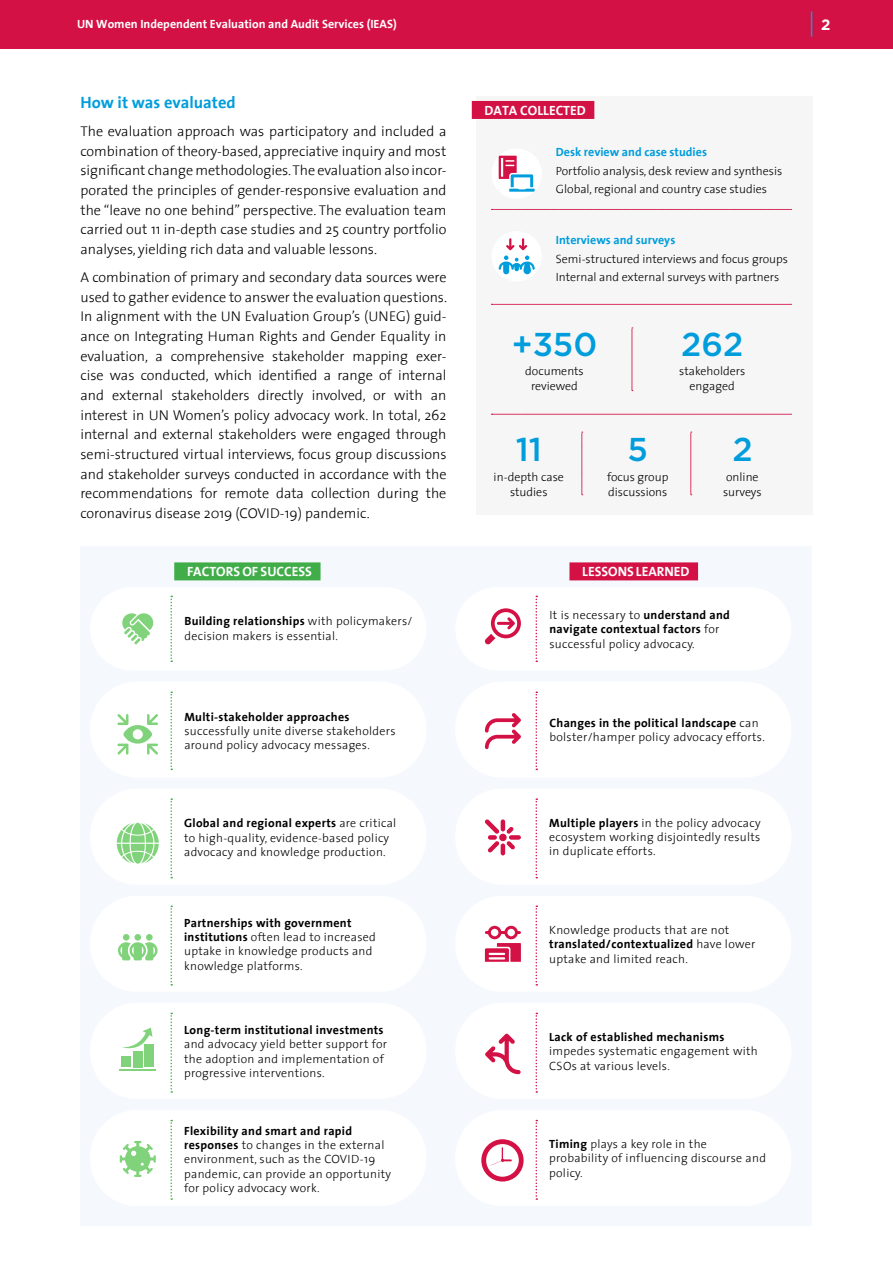
<style>
.page{position:relative;width:893px;height:1263px;background:#fff}
.page>*{position:absolute;margin:0;border:0;box-sizing:border-box;transform-origin:0 0}
.t1{font:500 33px "Gotham";color:#009ddc}
.t2{font:700 16.5px "The Sans";color:#009ddc}
.t3{font:700 15px "Gotham";color:#fff}
.t4{font:300 14.25px/19.6px "The Sans";color:#000;text-align:justify}
.t5{font:700 13.5px "The Sans";color:#fff}
.t6{font:300 12px/14.4px "The Sans";letter-spacing:.025em;color:#000}
.t7{font:300 12px/15px "The Sans";color:#000}
.t8{font:700 12px "The Sans";letter-spacing:.025em;color:#000}
.t9{font:700 12px "The Sans";color:#fff}
.t10{font:700 12px "The Sans";color:#009ddc}
.s1{font-weight:700}
</style>
<div class="page">
<div style="left:476px;top:96px;width:336px;height:418px;background:#f6f6f6"></div>
<div style="left:0;top:0;width:893px;height:48px;background:#d31145"></div>
<svg style="left:811px;top:11px;width:1px;height:26px"></svg>
<svg style="left:632px;top:328px;width:1px;height:63px"></svg>
<svg style="left:691px;top:432px;width:1px;height:63px"></svg>
<svg style="left:582px;top:432px;width:1px;height:63px"></svg>
<div style="left:472px;top:101px;width:122px;height:18px;background:#d31145"></div>
<svg style="left:491px;top:414px;width:301px;height:1px"></svg>
<svg style="left:491px;top:304px;width:301px;height:1px"></svg>
<svg style="left:491px;top:209px;width:301px;height:1px"></svg>
<div style="left:491px;top:148px;width:51px;height:51px;background:#fff;border-radius:50%"></div>
<svg style="left:499px;top:156px;width:36px;height:36px"></svg>
<div style="left:491px;top:231px;width:51px;height:50px;background:#fff;border-radius:50%"></div>
<svg style="left:499px;top:238px;width:36px;height:36px"></svg>
<div style="left:80px;top:547px;width:732px;height:679px;background:#f5f9fd"></div>
<div style="left:90px;top:681px;width:336px;height:96px;background:#fff;border-radius:47px"></div>
<svg style="left:170px;top:691px;width:2px;height:79px"></svg>
<div style="left:90px;top:587px;width:336px;height:83px;background:#fff;border-radius:42px"></div>
<svg style="left:170px;top:596px;width:2px;height:66px"></svg>
<div style="left:90px;top:896px;width:336px;height:96px;background:#fff;border-radius:47px"></div>
<svg style="left:170px;top:905px;width:2px;height:80px"></svg>
<div style="left:90px;top:789px;width:336px;height:96px;background:#fff;border-radius:47px"></div>
<svg style="left:170px;top:798px;width:2px;height:80px"></svg>
<div style="left:90px;top:1003px;width:336px;height:96px;background:#fff;border-radius:47px"></div>
<svg style="left:170px;top:1013px;width:2px;height:80px"></svg>
<div style="left:90px;top:1110px;width:336px;height:96px;background:#fff;border-radius:47px"></div>
<svg style="left:170px;top:1120px;width:2px;height:80px"></svg>
<svg style="left:120px;top:1141px;width:36px;height:36px"></svg>
<div style="left:174px;top:562px;width:147px;height:18px;background:#41ad49"></div>
<div style="left:455px;top:681px;width:336px;height:96px;background:#fff;border-radius:47px"></div>
<svg style="left:535px;top:691px;width:2px;height:79px"></svg>
<div style="left:455px;top:587px;width:336px;height:83px;background:#fff;border-radius:42px"></div>
<svg style="left:535px;top:596px;width:2px;height:66px"></svg>
<div style="left:455px;top:896px;width:336px;height:96px;background:#fff;border-radius:47px"></div>
<svg style="left:535px;top:905px;width:2px;height:80px"></svg>
<div style="left:455px;top:789px;width:336px;height:96px;background:#fff;border-radius:47px"></div>
<svg style="left:535px;top:798px;width:2px;height:80px"></svg>
<div style="left:455px;top:1003px;width:336px;height:96px;background:#fff;border-radius:47px"></div>
<svg style="left:535px;top:1013px;width:2px;height:80px"></svg>
<div style="left:455px;top:1110px;width:336px;height:96px;background:#fff;border-radius:47px"></div>
<svg style="left:535px;top:1120px;width:2px;height:80px"></svg>
<div style="left:569px;top:562px;width:129px;height:18px;background:#d31145"></div>
<svg style="left:122px;top:613px;width:32px;height:31px"></svg>
<div style="left:499px;top:834px;width:8px;height:7px;background:#d31145;border-radius:50%"></div>
<hr style="left:501px;top:819px;width:4px;height:12px;background:#d31145;border-radius:2px">
<svg style="left:485px;top:819px;width:14px;height:15px"></svg>
<div style="left:488px;top:835px;width:9px;height:5px;background:#d31145;border-radius:2px"></div>
<svg style="left:488px;top:841px;width:11px;height:12px"></svg>
<hr style="left:501px;top:843px;width:4px;height:12px;background:#d31145;border-radius:2px">
<svg style="left:506px;top:841px;width:9px;height:9px"></svg>
<div style="left:509px;top:835px;width:12px;height:5px;background:#d31145;border-radius:2px"></div>
<svg style="left:506px;top:827px;width:8px;height:7px"></svg>
<svg style="left:117px;top:823px;width:42px;height:41px"></svg>
<svg style="left:117px;top:714px;width:41px;height:40px"></svg>
<div style="left:144px;top:1045px;width:10px;height:22px;background:#81d37b"></div>
<div style="left:133px;top:1051px;width:10px;height:16px;background:#81d37b"></div>
<div style="left:121px;top:1056px;width:10px;height:11px;background:#81d37b"></div>
<svg style="left:122px;top:1028px;width:30px;height:21px"></svg>
<hr style="left:119px;top:1069px;width:37px;height:1px;background:#81d37b">
<div style="left:123px;top:934px;width:7px;height:6px;background:#81d37b;border-radius:50%"></div>
<div style="left:146px;top:934px;width:7px;height:6px;background:#81d37b;border-radius:50%"></div>
<div style="left:134px;top:934px;width:7px;height:6px;background:#81d37b;border-radius:50%"></div>
<svg style="left:118px;top:942px;width:40px;height:18px"></svg>
<svg style="left:485px;top:608px;width:36px;height:37px"></svg>
<svg style="left:485px;top:713px;width:36px;height:36px"></svg>
<svg style="left:485px;top:926px;width:36px;height:36px"></svg>
<svg style="left:485px;top:1034px;width:36px;height:40px"></svg>
<svg style="left:481px;top:1139px;width:43px;height:42px"></svg>
<p class="t9" style="left:77px;top:14px;width:321px">UN Women Independent Evaluation and Audit Services (IEAS)</p>
<p class="t3" style="left:821px;top:15px;width:11px">2</p>
<h2 class="t2" style="left:80px;top:88px;width:157px">How it was evaluated</h2>
<p class="t4" style="left:80px;top:121px;width:368px">The evaluation approach was participatory and included a combination of theory-based, appreciative inquiry and most significant change methodologies. The evaluation also incor&shy;porated the principles of gender-responsive evaluation and the “leave no one behind” perspective. The evaluation team carried out 11 in-depth case studies and 25 country portfolio analyses, yielding rich data and valuable lessons.</p>
<p class="t4" style="left:80px;top:267px;width:368px">A combination of primary and secondary data sources were used to gather evidence to answer the evaluation questions.<br>In alignment with the UN Evaluation Group’s (UNEG) guid&shy;ance on Integrating Human Rights and Gender Equality in evaluation, a comprehensive stakeholder mapping exer&shy;cise was conducted, which identified a range of internal and external stakeholders directly involved, or with an interest in UN Women’s policy advocacy work. In total, 262 internal and external stakeholders were engaged through semi-structured virtual interviews, focus group discussions and stakeholder surveys conducted in accordance with the recommendations for remote data collection during the coronavirus disease 2019 (COVID-19) pandemic.</p>
<p class="t5" style="left:187px;top:560px;width:127px">FACTORS OF SUCCESS</p>
<p class="t6" style="left:184px;top:614px;width:230px"><span class="s1">Building relationships</span> with policymakers/ decision makers is essential.</p>
<p class="t8" style="left:184px;top:706px;width:167px">Multi-stakeholder approaches</p>
<p class="t6" style="left:184px;top:723px;width:213px">successfully unite diverse stakeholders around policy advocacy messages.</p>
<p class="t6" style="left:184px;top:816px;width:214px"><span class="s1">Global and regional experts</span> are critical to high-quality, evidence-based policy advocacy and knowledge production.</p>
<p class="t6" style="left:184px;top:915px;width:193px"><span class="s1">Partnerships with government institutions</span> often lead to increased uptake in knowledge products and knowledge platforms.</p>
<p class="t8" style="left:184px;top:1019px;width:201px">Long-term institutional investments</p>
<p class="t6" style="left:184px;top:1036px;width:204px">and advocacy yield better support for the adoption and implementation of progressive interventions.</p>
<p class="t6" style="left:184px;top:1123px;width:208px"><span class="s1">Flexibility and smart and rapid responses</span> to changes in the external environment, such as the COVID-19 pandemic, can provide an opportunity for policy advocacy work.</p>
<p class="t5" style="left:485px;top:99px;width:103px">DATA COLLECTED</p>
<p class="t10" style="left:556px;top:141px;width:153px">Desk review and case studies</p>
<p class="t7" style="left:556px;top:162px;width:228px;line-height:18px">Portfolio analysis, desk review and synthesis<br>Global, regional and country case studies</p>
<p class="t10" style="left:556px;top:230px;width:121px">Interviews and surveys</p>
<p class="t7" style="left:556px;top:250px;width:234px;line-height:18px">Semi-structured interviews and focus groups<br>Internal and external surveys with partners</p>
<h1 class="t1" style="left:512px;top:322px;width:87px">+350</h1>
<p class="t7" style="left:525px;top:363px;width:60px;text-align:center">documents reviewed</p>
<h1 class="t1" style="left:681px;top:322px;width:64px">262</h1>
<p class="t7" style="left:679px;top:363px;width:67px;text-align:center">stakeholders engaged</p>
<h1 class="t1" style="left:516px;top:428px;width:28px">11</h1>
<p class="t7" style="left:494px;top:469px;width:72px;text-align:center">in-depth case studies</p>
<h1 class="t1" style="left:627px;top:428px;width:22px">5</h1>
<p class="t7" style="left:607px;top:469px;width:63px">focus group discussions</p>
<h1 class="t1" style="left:732px;top:428px;width:22px">2</h1>
<p class="t7" style="left:723px;top:469px;width:40px">online surveys</p>
<p class="t5" style="left:582px;top:560px;width:109px">LESSONS LEARNED</p>
<p class="t6" style="left:549px;top:607px;width:182px">It is necessary to <span class="s1">understand and navigate contextual factors</span> for successful policy advocacy.</p>
<p class="t6" style="left:549px;top:715px;width:217px"><span class="s1">Changes in the political landscape</span> can bolster/hamper policy advocacy efforts.</p>
<p class="t6" style="left:549px;top:815px;width:213px;text-align:justify"><span class="s1">Multiple players</span> in the policy advocacy ecosystem working disjointedly results in duplicate efforts.</p>
<p class="t6" style="left:549px;top:922px;width:208px">Knowledge products that are not <span class="s1">translated/contextualized</span> have lower uptake and limited reach.</p>
<p class="t8" style="left:549px;top:1027px;width:177px">Lack of established mechanisms</p>
<p class="t6" style="left:549px;top:1044px;width:210px">impedes systematic engagement with<br>CSOs at various levels.</p>
<p class="t6" style="left:549px;top:1136px;width:218px"><span class="s1">Timing</span> plays a key role in the probability of influencing discourse and policy.</p>
</div>
